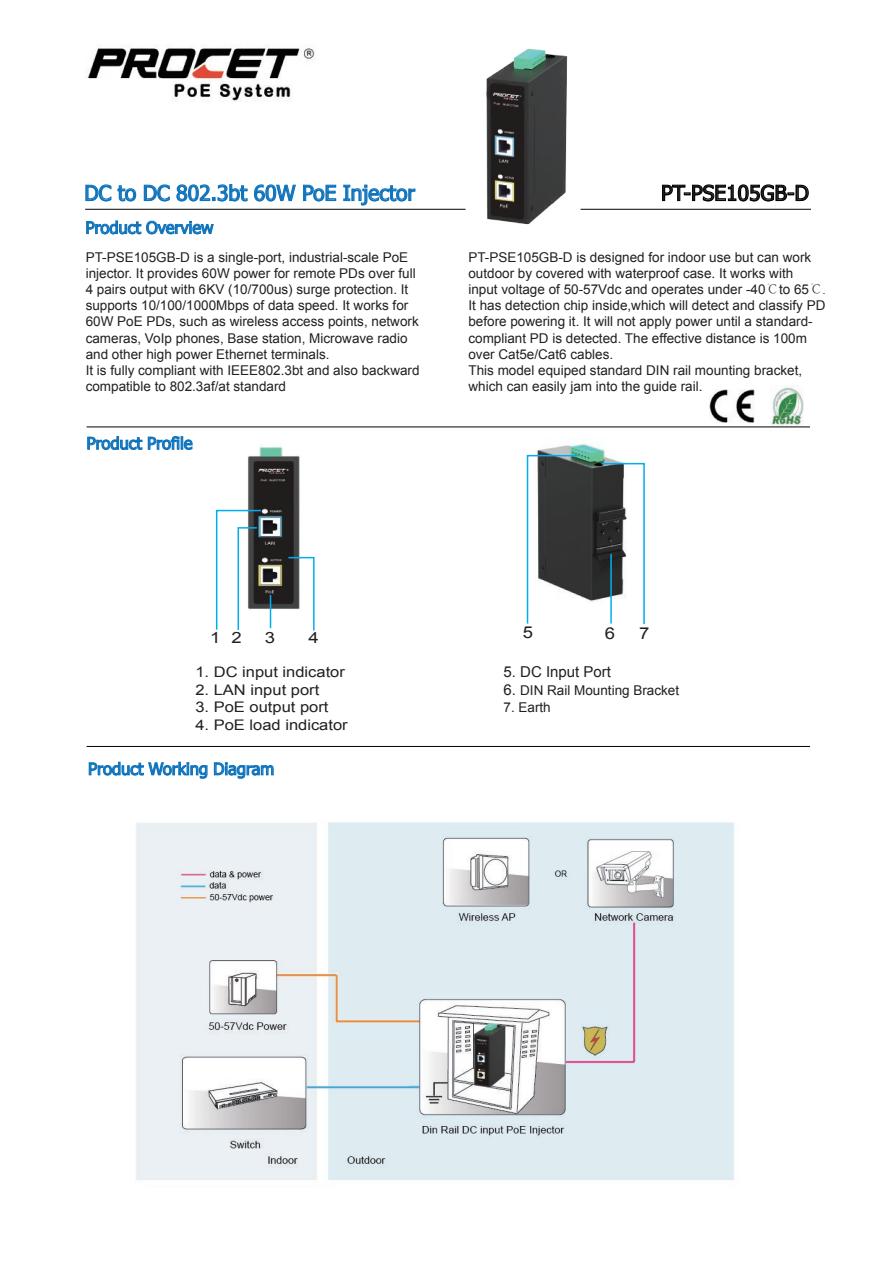
<style>
.page{position:relative;width:893px;height:1263px;background:#fff}
.page>*{position:absolute;margin:0;border:0;box-sizing:border-box;transform-origin:0 0}
.t1{font:21px "Tahoma";color:#1074bc}
.t2{font:21px "Tahoma";color:#231f20}
.t3{font:16.5px "Tahoma";color:#1074bc}
.t4{font:16.35px "Arial";color:#231f20;scale:1.13 1}
.t5{font:15.45px "Arial";color:#231f20;scale:1.19 1}
.t6{font:15px "Arial";color:#231f20}
.t7{font:14.55px "Arial";color:#231f20;scale:1.13 1}
.t8{font:13.5px/16.2px "Arial";color:#231f20}
.s1{font-family:"Adobe Song Std";font-weight:300}
.s2{font-size:15px}
</style>
<div class="page">
<img style="left:710px;top:389px;width:45px;height:34px">
<img style="left:770px;top:387px;width:33px;height:38px">
<svg style="left:85px;top:184px;width:52px;height:18px"></svg>
<svg style="left:143px;top:184px;width:27px;height:18px"></svg>
<svg style="left:176px;top:184px;width:161px;height:18px"></svg>
<svg style="left:343px;top:184px;width:73px;height:22px"></svg>
<svg style="left:86px;top:220px;width:128px;height:15px"></svg>
<hr style="left:87px;top:746px;width:723px;height:1px;background:#030303">
<svg style="left:662px;top:184px;width:147px;height:18px"></svg>
<img style="left:87px;top:45px;width:228px;height:57px">
<svg style="left:87px;top:436px;width:106px;height:15px"></svg>
<svg style="left:88px;top:761px;width:186px;height:18px"></svg>
<hr style="left:87px;top:427px;width:723px;height:1px;background:#030303">
<hr style="left:85px;top:209px;width:380px;height:1px;background:#030303">
<img style="left:486px;top:48px;width:82px;height:177px">
<hr style="left:580px;top:209px;width:231px;height:1px;background:#030303">
<img style="left:537px;top:443px;width:86px;height:159px">
<svg style="left:526px;top:454px;width:53px;height:170px"></svg>
<svg style="left:600px;top:462px;width:45px;height:163px"></svg>
<hr style="left:610px;top:554px;width:2px;height:69px;background:#00aeef">
<img style="left:247px;top:446px;width:53px;height:164px">
<svg style="left:215px;top:509px;width:48px;height:121px"></svg>
<hr style="left:270px;top:595px;width:1px;height:33px;background:#00aeef">
<svg style="left:287px;top:556px;width:28px;height:75px"></svg>
<img style="left:136px;top:822px;width:599px;height:358px">
<h1 class="t1" style="left:84px;top:179px;width:332px">DC to DC 802.3bt 60W PoE Injector</h1>
<p class="t3" style="left:86px;top:216px;width:129px">Product Overview</p>
<p class="t8" style="left:86px;top:249px;width:335px">PT-PSE105GB-D is a single-port, industrial-scale PoE injector. It provides 60W power for remote PDs over full 4 pairs output with 6KV (10/700us) surge protection. It supports 10/100/1000Mbps of data speed. It works for 60W PoE PDs, such as wireless access points, network cameras, VoIp phones, Base station, Microwave radio and other high power Ethernet terminals.<br>It is fully compliant with IEEE802.3bt and also backward compatible to 802.3af/at standard</p>
<p class="t8" style="left:468px;top:249px;width:359px">PT-PSE105GB-D is designed for indoor use but can work outdoor by covered with waterproof case. It works with input voltage of 50-57Vdc and operates under -40<span class="s1">℃</span>to 65<span class="s1">℃.<br></span>It has detection chip inside,which will detect and classify PD before powering it. It will not apply power until a standard&shy;compliant PD is detected. The effective distance is 100m over Cat5e/Cat6 cables.<br>This model equiped standard DIN rail mounting bracket, which can easily jam into the guide rail.</p>
<h1 class="t2" style="left:661px;top:179px;width:149px">PT-PSE105GB-D</h1>
<p class="t3" style="left:87px;top:432px;width:107px">Product Profile</p>
<p class="t5" style="left:210px;top:627px;width:28px">1 2</p>
<p class="t5" style="left:265px;top:627px;width:10px">3</p>
<p class="t5" style="left:308px;top:627px;width:10px">4</p>
<p class="t4" style="left:523px;top:622px;width:11px">5</p>
<p class="t4" style="left:605px;top:623px;width:11px">6</p>
<p class="t4" style="left:639px;top:622px;width:11px">7</p>
<p class="t7" style="left:195px;top:662px;width:134px">1. DC input indicator</p>
<p class="t7" style="left:195px;top:680px;width:111px">2. LAN input port</p>
<p class="t7" style="left:195px;top:697px;width:119px">3. PoE output port</p>
<p class="t7" style="left:195px;top:715px;width:136px">4. PoE load indicator</p>
<p class="t3" style="left:88px;top:758px;width:188px">Product Working Diagram</p>
<p class="t6" style="left:503px;top:662px;width:109px">5. DC Input Port</p>
<p class="t8" style="left:503px;top:683px;width:177px"><span class="s2">6.</span> DIN Rail Mounting Bracket</p>
<p class="t8" style="left:503px;top:699px;width:49px">7. Earth</p>
</div>
